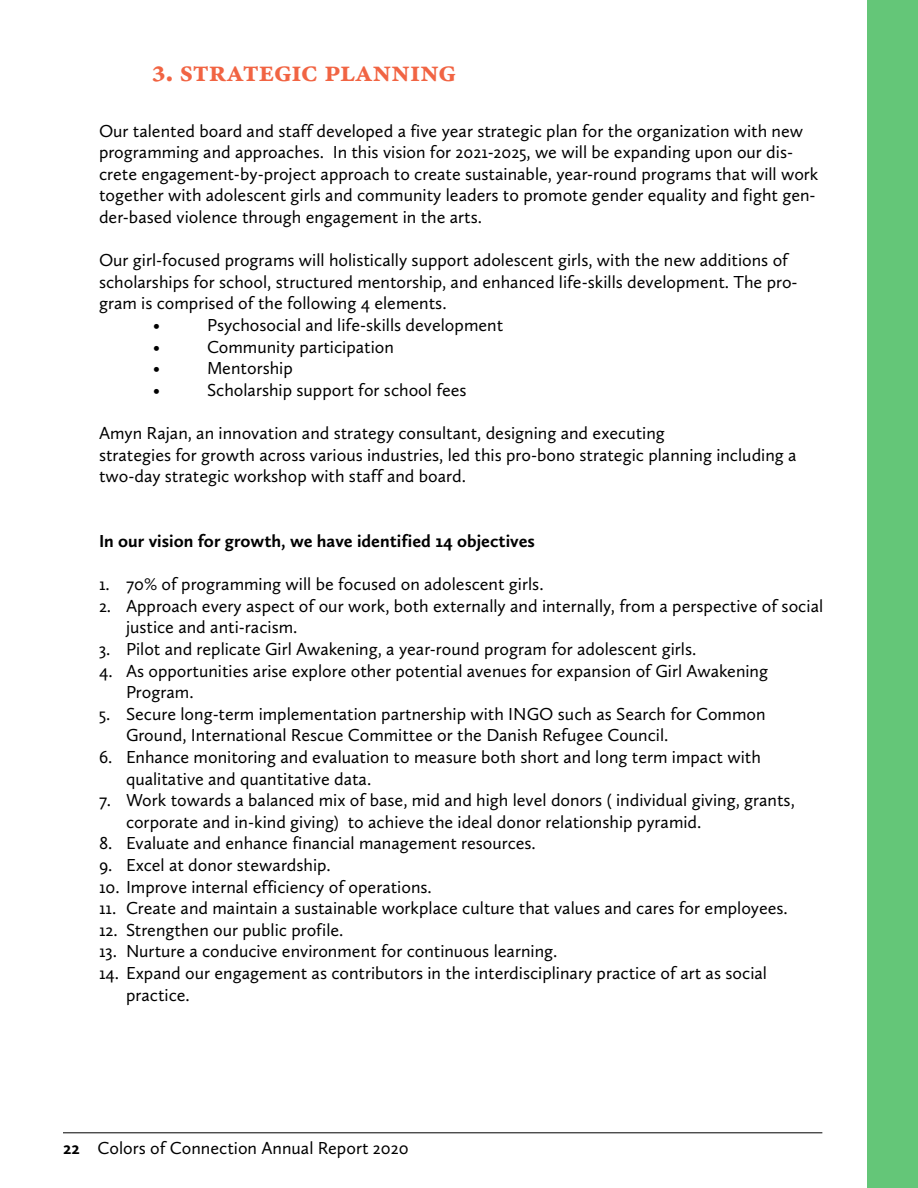
<style>
.page{position:relative;width:918px;height:1188px;background:#fff}
.page>*{position:absolute;margin:0;border:0;box-sizing:border-box;transform-origin:0 0}
.t1{font:30px "Minion Variable Concept";letter-spacing:.005em;color:#f16443}
.t2{font:18px/21.6px "Calluna Sans";color:#000}
.t3{font:700 18px "Calluna Sans";color:#000}
.s1{font-weight:700}
</style>
<div class="page">
<div style="left:867px;top:0;width:51px;height:1188px;background:#64c678"></div>
<hr style="left:63px;top:1133px;width:759px;height:1px;background:#000">
<h1 class="t1" style="left:153px;top:51px;width:305px">3. Strategic planning</h1>
<p class="t2" style="left:99px;top:119px;width:721px">Our talented board and staff developed a five year strategic plan for the organization with new programming and approaches. In this vision for 2021-2025, we will be expanding upon our dis&shy;crete engagement-by-project approach to create sustainable, year-round programs that will work together with adolescent girls and community leaders to promote gender equality and fight gen&shy;der-based violence through engagement in the arts.</p>
<p class="t2" style="left:99px;top:249px;width:691px">Our girl-focused programs will holistically support adolescent girls, with the new additions of</p>
<p class="t2" style="left:99px;top:271px;width:700px">scholarships for school, structured mentorship, and enhanced life-skills development. The pro-</p>
<p class="t2" style="left:99px;top:292px;width:349px">gram is comprised of the following 4 elements.</p>
<p class="t2" style="left:153px;top:314px;width:8px">•</p>
<p class="t2" style="left:207px;top:314px;width:298px">Psychosocial and life-skills development</p>
<p class="t2" style="left:153px;top:335px;width:8px">•</p>
<p class="t2" style="left:207px;top:335px;width:188px">Community participation</p>
<p class="t2" style="left:153px;top:357px;width:8px">•</p>
<p class="t2" style="left:207px;top:357px;width:87px">Mentorship</p>
<p class="t2" style="left:153px;top:379px;width:8px">•</p>
<p class="t2" style="left:207px;top:379px;width:261px">Scholarship support for school fees</p>
<p class="t2" style="left:99px;top:422px;width:699px">Amyn Rajan, an innovation and strategy consultant, designing and executing<br>strategies for growth across various industries, led this pro-bono strategic planning including a two-day strategic workshop with staff and board.</p>
<p class="t3" style="left:99px;top:530px;width:437px">In our vision for growth, we have identified 14 objectives</p>
<p class="t2" style="left:99px;top:573px;width:446px">1. 70% of programming will be focused on adolescent girls.</p>
<p class="t2" style="left:126px;top:595px;width:699px;text-indent:-27px">2. Approach every aspect of our work, both externally and internally, from a perspective of social justice and anti-racism.</p>
<p class="t2" style="left:99px;top:638px;width:599px">3. Pilot and replicate Girl Awakening, a year-round program for adolescent girls.</p>
<p class="t2" style="left:126px;top:659px;width:644px;text-indent:-27px">4. As opportunities arise explore other potential avenues for expansion of Girl Awakening<br>Program.</p>
<p class="t2" style="left:126px;top:703px;width:641px;text-indent:-27px">5. Secure long-term implementation partnership with INGO such as Search for Common<br>Ground, International Rescue Committee or the Danish Refugee Council.</p>
<p class="t2" style="left:126px;top:746px;width:636px;text-indent:-27px">6. Enhance monitoring and evaluation to measure both short and long term impact with qualitative and quantitative data.</p>
<p class="t2" style="left:126px;top:789px;width:670px;text-indent:-27px">7. Work towards a balanced mix of base, mid and high level donors ( individual giving, grants, corporate and in-kind giving) to achieve the ideal donor relationship pyramid.</p>
<p class="t2" style="left:99px;top:832px;width:438px">8. Evaluate and enhance financial management resources.</p>
<p class="t2" style="left:99px;top:854px;width:233px">9. Excel at donor stewardship.</p>
<p class="t2" style="left:99px;top:875px;width:334px">10. Improve internal efficiency of operations.</p>
<p class="t2" style="left:99px;top:897px;width:690px">11. Create and maintain a sustainable workplace culture that values and cares for employees.</p>
<p class="t2" style="left:99px;top:919px;width:246px">12. Strengthen our public profile.</p>
<p class="t2" style="left:99px;top:940px;width:460px">13. Nurture a conducive environment for continuous learning.</p>
<p class="t2" style="left:126px;top:962px;width:643px;text-indent:-27px">14. Expand our engagement as contributors in the interdisciplinary practice of art as social practice.</p>
<p class="t2" style="left:63px;top:1137px;width:347px"><span class="s1">22</span> Colors of Connection Annual Report 2020</p>
</div>
